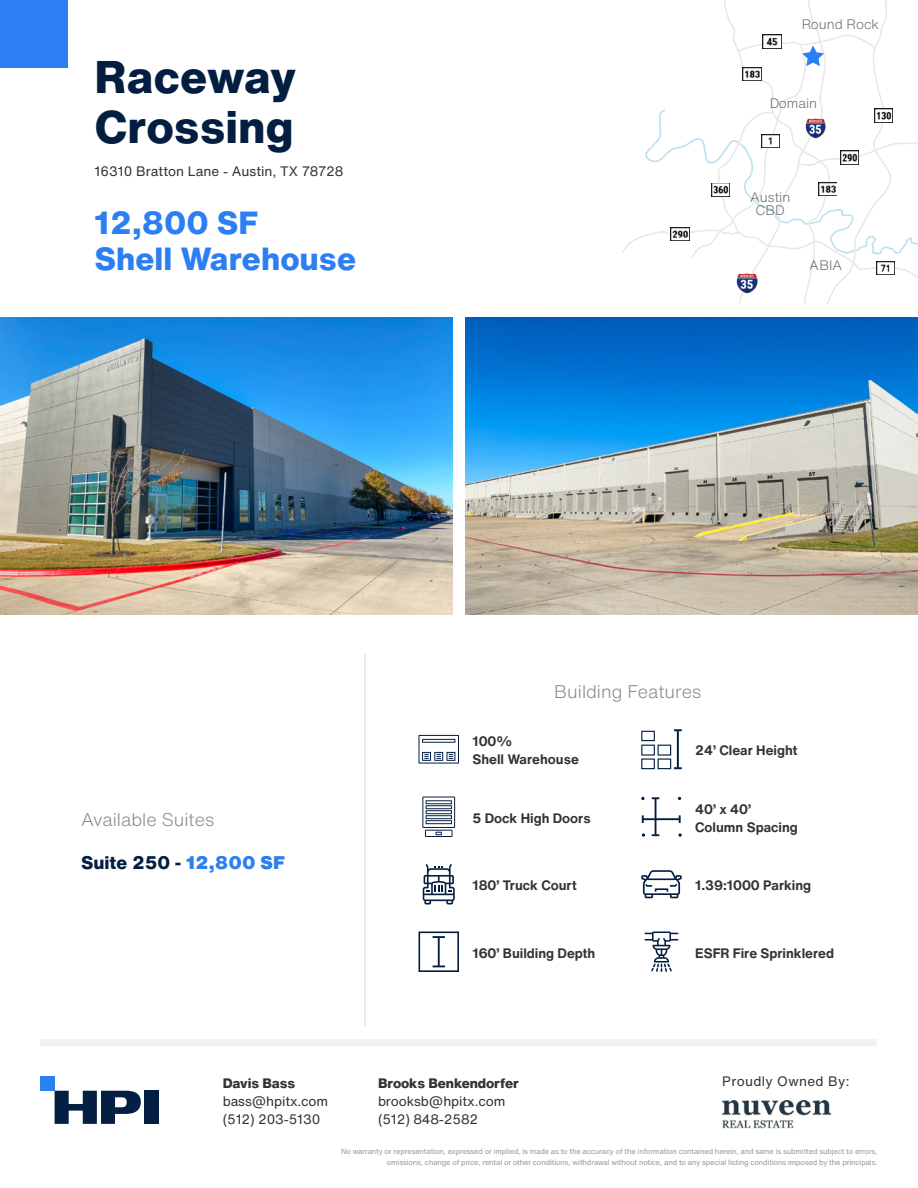
<style>
.page{position:relative;width:918px;height:1188px;background:#fff}
.page>*{position:absolute;margin:0;border:0;box-sizing:border-box;transform-origin:0 0}
.t1{font:800 45px/49.5px "Helvetica Now Text";color:#041e42}
.t2{font:800 31.5px/36px "Helvetica Now Text";color:#2c7ff2}
.t3{font:300 18px "Helvetica Now Text";color:#858585}
.t4{font:800 18px "Helvetica Now Text";color:#041e42}
.t5{font:700 13.5px/18px "Helvetica Now Text";color:#333}
.t6{font:13.5px/18px "Helvetica Now Text";letter-spacing:-.01em;color:#333}
.t7{font:300 13.5px/13.5px "Helvetica Now Text";color:#333;text-align:center}
.t8{font:800 13.5px "Helvetica Now Text";letter-spacing:-.01em;color:#333}
.t9{font:13.5px "Helvetica Now Text";letter-spacing:.025em;color:#333}
.t10{font:7.5px/10.5px "Helvetica Now Text";letter-spacing:-.015em;color:#999;text-align:right}
.s1{font-weight:900;color:#2c7ff2}
</style>
<div class="page">
<img style="left:0;top:317px;width:452px;height:297px">
<img style="left:466px;top:317px;width:452px;height:297px">
<hr style="left:364px;top:655px;width:1px;height:371px;background:#eaeaea">
<svg style="left:418px;top:735px;width:41px;height:29px"></svg>
<svg style="left:422px;top:796px;width:33px;height:41px"></svg>
<svg style="left:641px;top:797px;width:41px;height:40px"></svg>
<svg style="left:641px;top:729px;width:41px;height:40px"></svg>
<div style="left:0;top:0;width:68px;height:68px;background:#2c7ff2"></div>
<div style="left:40px;top:1040px;width:838px;height:6px;background:#f2f2f2"></div>
<div style="left:40px;top:1077px;width:15px;height:14px;background:#2b80f2"></div>
<div style="left:144px;top:1091px;width:14px;height:33px;background:#051f42"></div>
<svg style="left:55px;top:1091px;width:86px;height:33px"></svg>
<img style="left:722px;top:1100px;width:108px;height:29px">
<svg style="left:622px;top:0;width:296px;height:304px"></svg>
<svg style="left:423px;top:864px;width:32px;height:40px"></svg>
<svg style="left:418px;top:932px;width:41px;height:40px"></svg>
<svg style="left:641px;top:870px;width:41px;height:28px"></svg>
<svg style="left:645px;top:932px;width:33px;height:40px"></svg>
<h1 class="t1" style="left:94px;top:52px;width:203px">Raceway<br>Crossing</h1>
<h3 class="t6" style="left:94px;top:161px;width:250px">16310 Bratton Lane - Austin, TX 78728</h3>
<h2 class="t2" style="left:94px;top:204px;width:263px">12,800 SF<br>Shell Warehouse</h2>
<h3 class="t7" style="left:801px;top:17px;width:79px">Round Rock</h3>
<h3 class="t7" style="left:769px;top:96px;width:50px">Domain</h3>
<h3 class="t7" style="left:750px;top:190px;width:42px">Austin<br>CBD</h3>
<h3 class="t7" style="left:810px;top:258px;width:34px">ABIA</h3>
<h3 class="t3" style="left:81px;top:806px;width:135px">Available Suites</h3>
<h3 class="t4" style="left:81px;top:849px;width:205px">Suite 250 - <span class="s1">12,800 SF</span></h3>
<h3 class="t8" style="left:223px;top:1073px;width:74px">Davis Bass</h3>
<h3 class="t6" style="left:223px;top:1092px;width:107px">bass@hpitx.com (512) 203-5130</h3>
<h3 class="t3" style="left:554px;top:678px;width:149px">Building Features</h3>
<h3 class="t5" style="left:472px;top:732px;width:108px">100%<br>Shell Warehouse</h3>
<h3 class="t5" style="left:695px;top:741px;width:104px">24’ Clear Height</h3>
<h3 class="t5" style="left:472px;top:809px;width:120px">5 Dock High Doors</h3>
<h3 class="t5" style="left:695px;top:800px;width:104px">40’ x 40’<br>Column Spacing</h3>
<h3 class="t5" style="left:472px;top:876px;width:106px">180’ Truck Court</h3>
<h3 class="t5" style="left:695px;top:876px;width:117px">1.39:1000 Parking</h3>
<h3 class="t5" style="left:472px;top:944px;width:124px">160’ Building Depth</h3>
<h3 class="t5" style="left:695px;top:944px;width:140px">ESFR Fire Sprinklered</h3>
<h3 class="t8" style="left:378px;top:1073px;width:142px">Brooks Benkendorfer</h3>
<h3 class="t6" style="left:378px;top:1092px;width:129px">brooksb@hpitx.com (512) 848-2582</h3>
<h3 class="t9" style="left:722px;top:1071px;width:129px">Proudly Owned By:</h3>
<p class="t10" style="left:341px;top:1146px;width:538px">No warranty or representation, expressed or implied, is made as to the accuracy of the information contained herein, and same is submitted subject to errors, omissions, change of price, rental or other conditions, withdrawal without notice, and to any special listing conditions imposed by the principals.</p>
</div>
